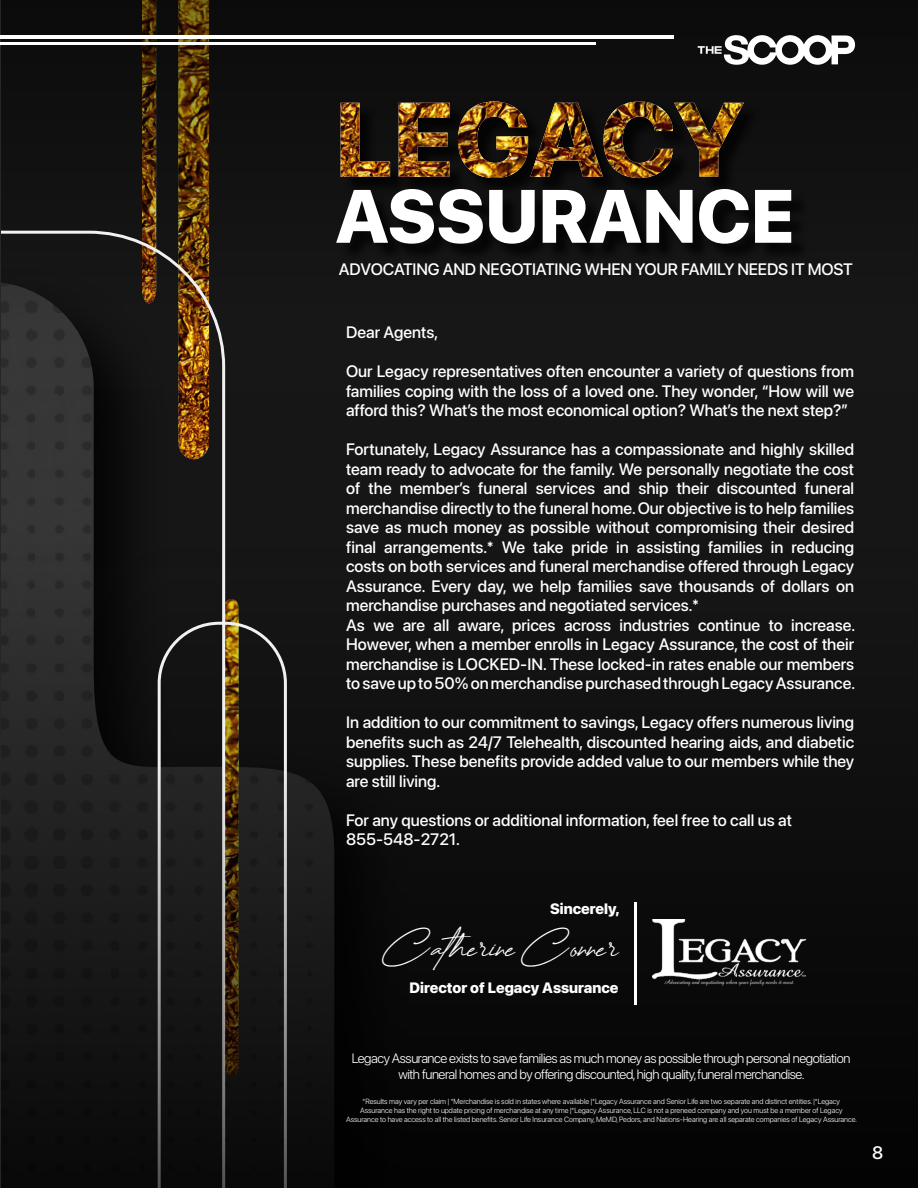
<style>
.page{position:relative;width:918px;height:1188px;background:#fff}
.page>*{position:absolute;margin:0;border:0;box-sizing:border-box;transform-origin:0 0}
.t1{font:46.65px "Creattion Demo";color:#fff}
.t2{font:18px "SF Pro";color:#fff}
.t3{font:500 16.5px/19.5px "SF Pro Display";color:#fff;text-align:justify}
.t4{font:800 15px "SF Pro Display";color:#fff}
.t5{font:300 13.5px/16.2px "SF Pro Display";letter-spacing:-.03em;color:#fff;text-align:center}
.t6{font:300 7.5px/9px "SF Pro Display";color:#fff;text-align:center}
</style>
<div class="page">
<div style="left:0;top:390px;width:918px;height:798px;background:#0d0d0d"></div>
<div style="left:0;top:0;width:918px;height:566px;background:#161616"></div>
<img style="left:653px;top:919px;width:154px;height:67px">
<hr style="left:634px;top:902px;width:2px;height:103px;background:#fff">
<div style="left:339px;top:104px;width:471px;height:158px;background:#101010"></div>
<svg style="left:336px;top:189px;width:455px;height:55px"></svg>
<img style="left:341px;top:102px;width:403px;height:76px">
<svg style="left:1px;top:229px;width:287px;height:959px"></svg>
<hr style="left:0;top:0;width:1px;height:1188px;background:#262626">
<svg style="left:698px;top:35px;width:157px;height:30px"></svg>
<hr style="left:0;top:35px;width:673px;height:4px;background:#fff">
<hr style="left:0;top:43px;width:595px;height:2px;background:#fff">
<p class="t3" style="left:339px;top:260px;width:515px">ADVOCATING AND NEGOTIATING WHEN YOUR FAMILY NEEDS IT MOST</p>
<p class="t3" style="left:346px;top:323px;width:93px">Dear Agents,</p>
<p class="t3" style="left:346px;top:362px;width:510px">Our Legacy representatives often encounter a variety of questions from families coping with the loss of a loved one. They wonder, “How will we afford this? What’s the most economical option? What’s the next step?”</p>
<p class="t3" style="left:346px;top:440px;width:510px;text-align:left">Fortunately, Legacy Assurance has a compassionate and highly skilled team ready to advocate for the family. We personally negotiate the cost of the member’s funeral services and ship their discounted funeral merchandise directly to the funeral home. Our objective is to help families save as much money as possible without compromising their desired final arrangements.* We take pride in assisting families in reducing costs on both services and funeral merchandise offered through Legacy Assurance. Every day, we help families save thousands of dollars on merchandise purchases and negotiated services.*<br>As we are all aware, prices across industries continue to increase.<br>However, when a member enrolls in Legacy Assurance, the cost of their merchandise is LOCKED-IN. These locked-in rates enable our members to save up to 50% on merchandise purchased through Legacy Assurance.</p>
<p class="t3" style="left:346px;top:713px;width:510px">In addition to our commitment to savings, Legacy offers numerous living benefits such as 24/7 Telehealth, discounted hearing aids, and diabetic supplies. These benefits provide added value to our members while they are still living.</p>
<p class="t3" style="left:346px;top:810px;width:447px">For any questions or additional information, feel free to call us at<br>855-548-2721.</p>
<p class="t4" style="left:550px;top:900px;width:71px">Sincerely,</p>
<h1 class="t1" style="left:382px;top:926px;width:238px">Catherine Conner</h1>
<p class="t4" style="left:410px;top:979px;width:211px">Director of Legacy Assurance</p>
<p class="t5" style="left:352px;top:1050px;width:500px">Legacy Assurance exists to save families as much money as possible through personal negotiation with funeral homes and by offering discounted, high quality, funeral merchandise.</p>
<p class="t6" style="left:346px;top:1097px;width:512px">*Results may vary per claim | *Merchandise is sold in states where available |*Legacy Assurance and Senior Life are two separate and distinct entities. |*Legacy<br>Assurance has the right to update pricing of merchandise at any time |*Legacy Assurance, LLC is not a preneed company and you must be a member of Legacy<br>Assurance to have access to all the listed benefits. Senior Life Insurance Company, MeMD, Pedors, and Nations-Hearing are all separate companies of Legacy Assurance.</p>
<p class="t2" style="left:872px;top:1142px;width:13px">8</p>
</div>
